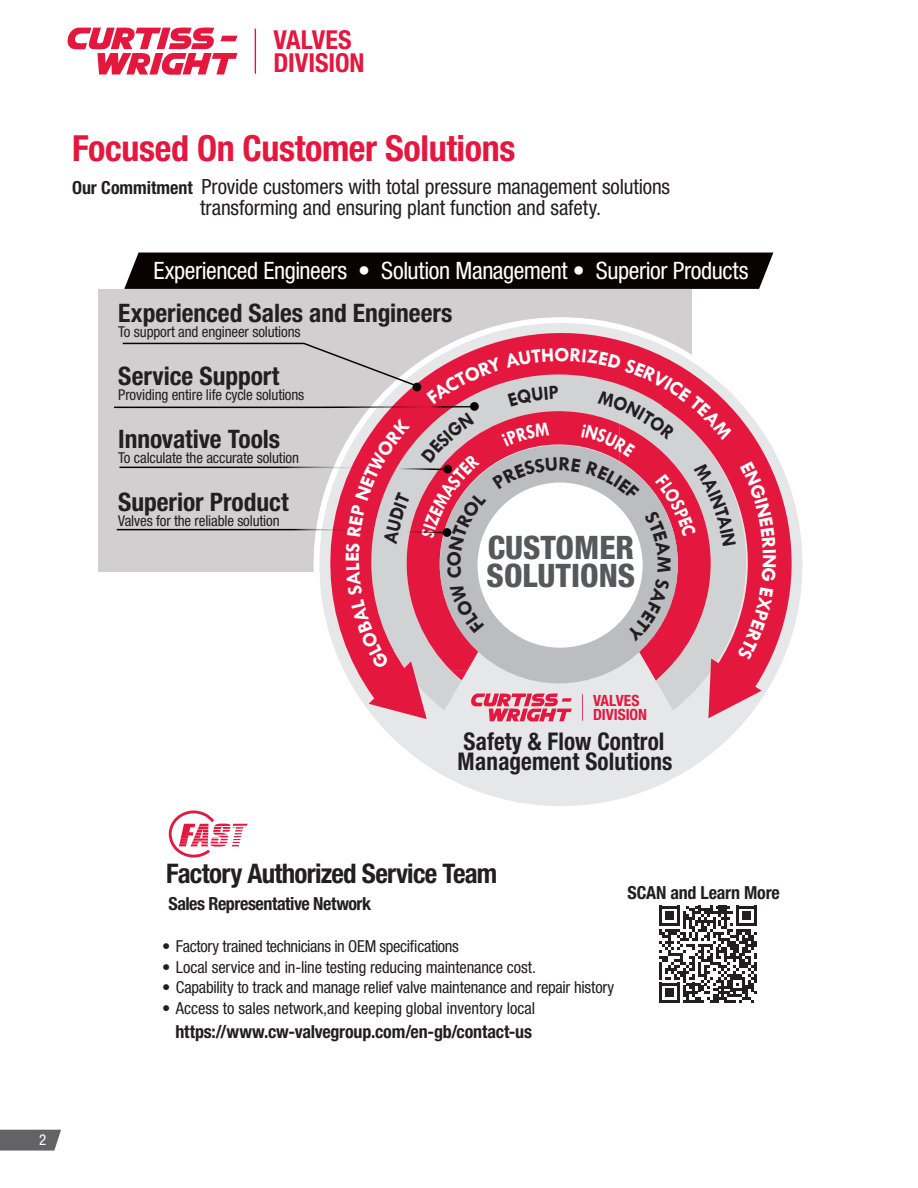
<style>
.page{position:relative;width:918px;height:1188px;background:#fff}
.page>*{position:absolute;margin:0;border:0;box-sizing:border-box;transform-origin:0 0}
.AM_SubHead{font:700 condensed 36px "Helvetica Neue LT Std";letter-spacing:-.01em;color:#e4183e}
.t1{font:800 condensed 32.4px/28.8px "Helvetica Neue LT Std";color:#57585a}
.Main_Headline{font:700 condensed 27px "Helvetica Neue LT Std";letter-spacing:-.025em;color:#231f20}
.t2{font:700 condensed 26.1px/22.8px "Helvetica Neue LT Std";letter-spacing:-.005em;color:#e4183e}
.Main_Headline-2{font:700 condensed 25.5px "Helvetica Neue LT Std";color:#231f20}
.t3{font:700 condensed 24.45px/19.4px "Helvetica Neue LT Std";letter-spacing:.005em;color:#231f20;scale:.95 1}
.AM_SubHead-2{font:condensed 24px "Helvetica Neue LT Std";letter-spacing:-.02em;color:#fff}
.Main_Headline-3{font:condensed 21px/21px "Helvetica Neue LT Std";letter-spacing:-.005em;color:#231f20}
.Body_Copy{font:700 condensed 18px "Helvetica Neue LT Std";letter-spacing:-.01em;color:#231f20}
.Main_Headline-4{font:700 condensed 18px "Helvetica Neue LT Std";letter-spacing:-.025em;color:#231f20}
.t4{font:condensed 16.5px "Helvetica Neue LT Std";letter-spacing:-.01em;color:#231f20}
.t5{font:700 condensed 15.45px/13.5px "Helvetica Neue LT Std";letter-spacing:-.005em;color:#e4183e}
.Main_Headline-5{font:condensed 15px "Helvetica Neue LT Std";letter-spacing:-.01em;color:#231f20}
.t6{font:condensed 15px "Helvetica Neue LT Std";color:#fff}
.s1{font-weight:700;font-size:18px}
</style>
<div class="page">
<svg style="left:0;top:1130px;width:61px;height:21px"></svg>
<svg style="left:68px;top:27px;width:170px;height:48px"></svg>
<svg style="left:255px;top:28px;width:1px;height:47px"></svg>
<div style="left:98px;top:289px;width:593px;height:283px;background:#d1cfcf"></div>
<div style="left:124px;top:253px;width:649px;height:36px;background:#080302"></div>
<div style="left:317px;top:320px;width:488px;height:489px;background:#e6e7e9;border-radius:50%"></div>
<svg style="left:454px;top:301px;width:238px;height:41px"></svg>
<svg style="left:776px;top:450px;width:29px;height:229px"></svg>
<svg style="left:659px;top:906px;width:98px;height:97px"></svg>
<svg style="left:169px;top:811px;width:79px;height:47px"></svg>
<svg style="left:114px;top:342px;width:662px;height:380px"></svg>
<h3 class="t2" style="left:274px;top:28px;width:92px">VALVES<br>DIVISION</h3>
<p class="AM_SubHead" style="left:72px;top:126px;width:445px">Focused On Customer Solutions</p>
<p class="Main_Headline-3" style="left:200px;top:176px;width:472px;text-indent:-128px"><span class="s1">Our Commitment</span> Provide customers with total pressure management solutions transforming and ensuring plant function and safety.</p>
<p class="AM_SubHead-2" style="left:153px;top:257px;width:597px">Experienced Engineers • Solution Management • Superior Products</p>
<p class="Main_Headline-2" style="left:118px;top:297px;width:336px">Experienced Sales and Engineers</p>
<p class="Main_Headline-5" style="left:118px;top:323px;width:184px">To support and engineer solutions</p>
<p class="Main_Headline-2" style="left:118px;top:360px;width:163px">Service Support</p>
<p class="Main_Headline-5" style="left:118px;top:386px;width:188px">Providing entire life cycle solutions</p>
<p class="Main_Headline-2" style="left:118px;top:423px;width:163px">Innovative Tools</p>
<p class="Main_Headline-5" style="left:118px;top:449px;width:182px">To calculate the accurate solution</p>
<p class="Main_Headline-2" style="left:118px;top:486px;width:172px">Superior Product</p>
<p class="Main_Headline-5" style="left:118px;top:512px;width:163px">Valves for the reliable solution</p>
<p class="t1" style="left:487px;top:532px;width:150px">CUSTOMER<br>SOLUTIONS</p>
<p class="t6" style="left:39px;top:1131px;width:9px">2</p>
<p class="t5" style="left:593px;top:694px;width:55px">VALVES<br>DIVISION</p>
<p class="t3" style="left:458px;top:732px;width:228px">Safety &amp; Flow Control<br>Management Solutions</p>
<p class="Main_Headline" style="left:166px;top:857px;width:333px">Factory Authorized Service Team</p>
<p class="Main_Headline-4" style="left:168px;top:893px;width:204px">Sales Representative Network</p>
<p class="t4" style="left:162px;top:937px;width:298px">• Factory trained technicians in OEM specifications</p>
<p class="t4" style="left:162px;top:958px;width:375px">• Local service and in-line testing reducing maintenance cost.</p>
<p class="t4" style="left:162px;top:978px;width:454px">• Capability to track and manage relief valve maintenance and repair history</p>
<p class="t4" style="left:162px;top:999px;width:374px">• Access to sales network,and keeping global inventory local</p>
<p class="Body_Copy" style="left:175px;top:1021px;width:358px">https://www.cw-valvegroup.com/en-gb/contact-us</p>
<p class="Body_Copy" style="left:627px;top:882px;width:154px">SCAN and Learn More</p>
</div>
